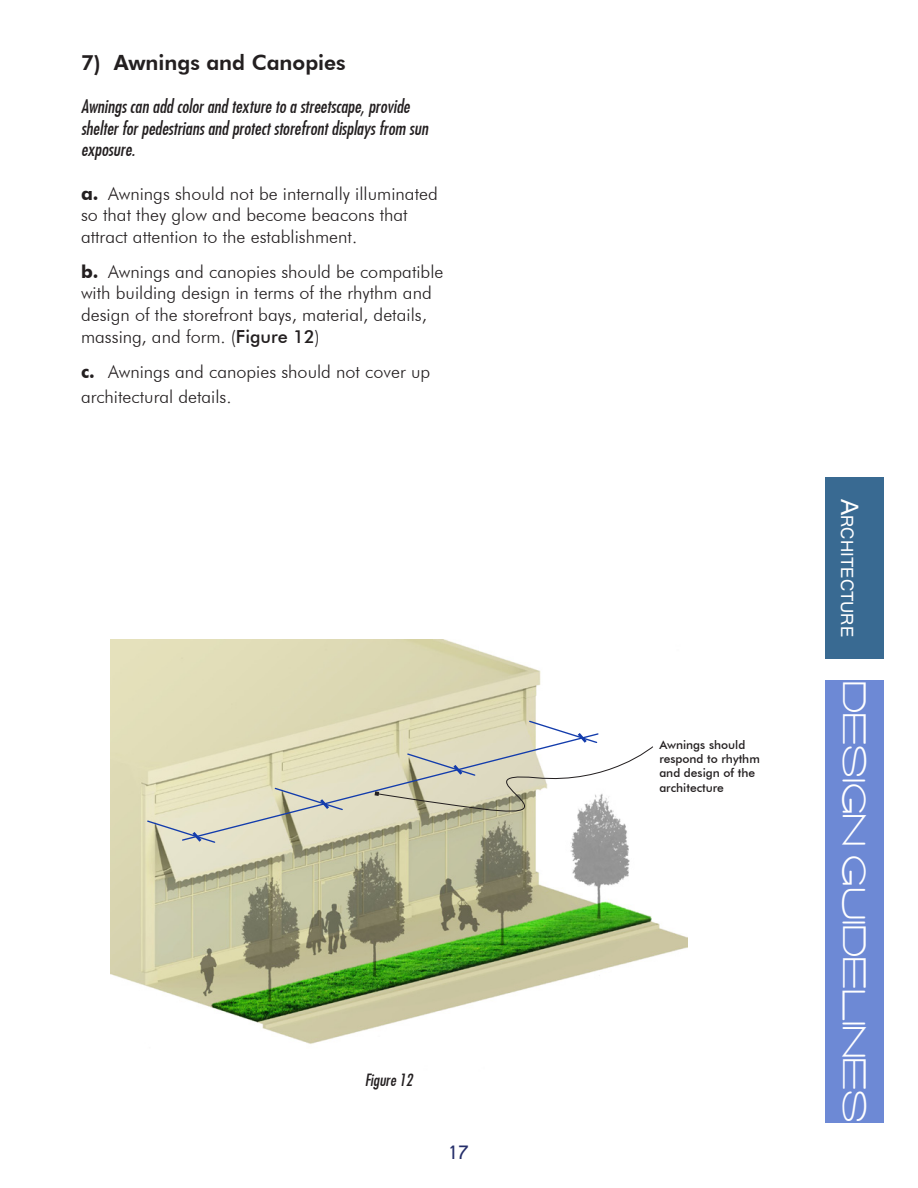
<style>
.page{position:relative;width:918px;height:1188px;background:#fff}
.page>*{position:absolute;margin:0;border:0;box-sizing:border-box;transform-origin:0 0}
.t1{font:34.5px "Salaryman";color:#fff}
.Header_Body{font:800 21px "Futura BT";color:#231f20}
.t2{font:21px "Raavi";color:#252e6a}
.t3{font:18.9px "Raavi";color:#fff}
.Main_Body{font:300 18px/21.6px "Futura BT";color:#231f20}
.Accent_Body{font:18px/21.6px "Futura Md Cn BT Italic";color:#231f20}
.Figure_Reference{font:16.2px "Futura Md Cn BT Italic";color:#231f20}
.Accent_Body-2{font:500 12px/14.4px "Futura BT";color:#231f20}
.s1{font-weight:700}
.s2{font-weight:500}
.s3{font-size:27px}
</style>
<div class="page">
<div style="left:825px;top:477px;width:58px;height:182px;background:#396a92"></div>
<div style="left:825px;top:680px;width:58px;height:443px;background:#6d89d5"></div>
<img style="left:110px;top:639px;width:578px;height:405px">
<svg style="left:146px;top:819px;width:70px;height:26px"></svg>
<svg style="left:181px;top:732px;width:419px;height:110px;background:#d7d4b9"></svg>
<svg style="left:375px;top:720px;width:279px;height:104px"></svg>
<p class="Header_Body" style="left:81px;top:50px;width:266px">7) Awnings and Canopies</p>
<p class="Accent_Body" style="left:81px;top:95px;width:349px">Awnings can add color and texture to a streetscape, provide shelter for pedestrians and protect storefront displays from sun exposure.</p>
<p class="Main_Body" style="left:81px;top:182px;width:358px"><span class="s1">a.</span> Awnings should not be internally illuminated so that they glow and become beacons that attract attention to the establishment.</p>
<p class="Main_Body" style="left:81px;top:261px;width:364px"><span class="s1">b.</span> Awnings and canopies should be compatible with building design in terms of the rhythm and design of the storefront bays, material, details, massing, and form. (<span class="s2">Figure 12</span>)</p>
<p class="Main_Body" style="left:81px;top:359px;width:351px;line-height:25.2px"><span class="s1">c.</span> Awnings and canopies should not cover up architectural details.</p>
<p class="Figure_Reference" style="left:365px;top:1070px;width:49px">Figure 12</p>
<p class="t2" style="left:449px;top:1140px;width:22px">17</p>
<p class="Accent_Body-2" style="left:659px;top:737px;width:102px">Awnings should respond to rhythm and design of the architecture</p>
<p class="t3" style="left:859px;top:499px;width:140px;rotate:90deg"><span class="s3">A</span>rchitecture</p>
<h1 class="t1" style="left:868px;top:681px;width:443px;rotate:90deg">Design Guidelines</h1>
</div>
